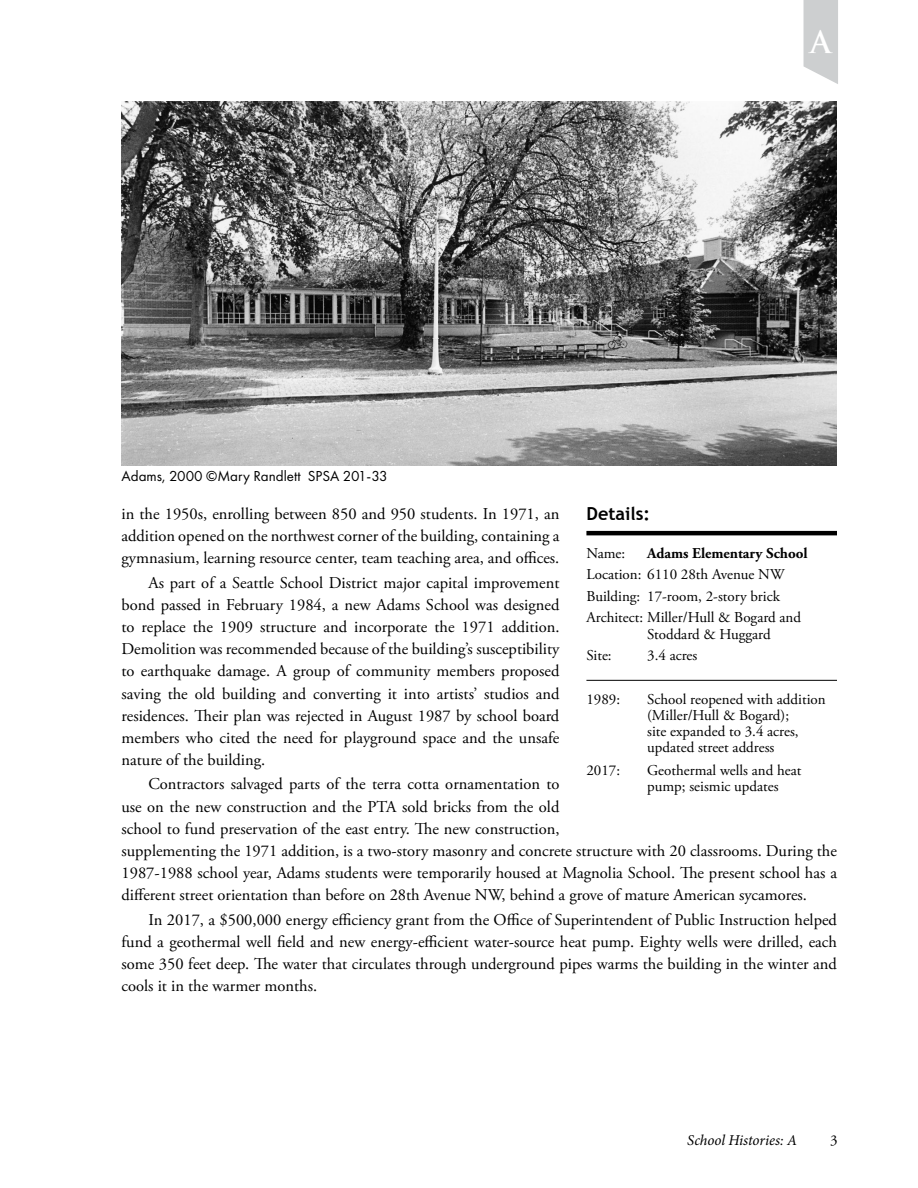
<style>
.page{position:relative;width:918px;height:1188px;background:#fff}
.page>*{position:absolute;margin:0;border:0;box-sizing:border-box;transform-origin:0 0}
.t1{font:600 30px "Trajan Pro 3";color:#fff}
.t2{font:700 18px "Trebuchet MS";color:#000}
.t3{font:16.5px/22.2px "Adobe Garamond Pro";color:#000;text-align:justify}
.t4{font:15px/16.2px "Adobe Garamond Pro";color:#000}
.t5{font:15px "Futura PT";color:#000}
.t6{font:700 15px "Adobe Garamond Pro";color:#000}
.t7{font:italic 15px "Minion Pro";letter-spacing:-.01em;color:#000}
</style>
<div class="page">
<svg style="left:804px;top:0;width:34px;height:84px;background:#d2d3d4"></svg>
<img style="left:122px;top:101px;width:715px;height:364px">
<hr style="left:586px;top:680px;width:251px;height:1px;background:#000">
<hr style="left:586px;top:531px;width:251px;height:4px;background:#000">
<p class="t5" style="left:122px;top:467px;width:268px">Adams, 2000 ©Mary Randlett SPSA 201-33</p>
<h1 class="t1" style="left:810px;top:21px;width:22px">A</h1>
<h2 class="t2" style="left:586px;top:503px;width:65px">Details:</h2>
<p class="t4" style="left:586px;top:546px;width:40px">Name:</p>
<p class="t6" style="left:647px;top:545px;width:162px">Adams Elementary School</p>
<p class="t4" style="left:586px;top:567px;width:200px">Location: 6110 28th Avenue NW</p>
<p class="t4" style="left:586px;top:588px;width:55px">Building:</p>
<p class="t4" style="left:647px;top:588px;width:134px">17-room, 2-story brick</p>
<p class="t4" style="left:586px;top:609px;width:216px">Architect: Miller/Hull &amp; Bogard and</p>
<p class="t4" style="left:647px;top:627px;width:125px">Stoddard &amp; Huggard</p>
<p class="t4" style="left:586px;top:648px;width:27px">Site:</p>
<p class="t4" style="left:647px;top:648px;width:52px">3.4 acres</p>
<p class="t4" style="left:586px;top:691px;width:35px">1989:</p>
<p class="t4" style="left:647px;top:691px;width:180px">School reopened with addition (Miller/Hull &amp; Bogard);<br>site expanded to 3.4 acres, updated street address</p>
<p class="t4" style="left:586px;top:763px;width:35px">2017:</p>
<p class="t4" style="left:647px;top:763px;width:156px">Geothermal wells and heat pump; seismic updates</p>
<p class="t3" style="left:122px;top:503px;width:439px">in the 1950s, enrolling between 850 and 950 students. In 1971, an addition opened on the northwest corner of the building, containing a gymnasium, learning resource center, team teaching area, and offices.</p>
<p class="t3" style="left:122px;top:572px;width:440px;text-indent:27px">As part of a Seattle School District major capital improvement bond passed in February 1984, a new Adams School was designed to replace the 1909 structure and incorporate the 1971 addition.<br>Demolition was recommended because of the building’s susceptibility to earthquake damage. A group of community members proposed saving the old building and converting it into artists’ studios and residences. Their plan was rejected in August 1987 by school board members who cited the need for playground space and the unsafe nature of the building.</p>
<p class="t3" style="left:122px;top:774px;width:717px;text-align:left;text-indent:27px">Contractors salvaged parts of the terra cotta ornamentation to<br>use on the new construction and the PTA sold bricks from the old<br>school to fund preservation of the east entry. The new construction,<br>supplementing the 1971 addition, is a two-story masonry and concrete structure with 20 classrooms. During the 1987-1988 school year, Adams students were temporarily housed at Magnolia School. The present school has a different street orientation than before on 28th Avenue NW, behind a grove of mature American sycamores.</p>
<p class="t3" style="left:122px;top:909px;width:717px;text-indent:27px">In 2017, a $500,000 energy efficiency grant from the Office of Superintendent of Public Instruction helped fund a geothermal well field and new energy-efficient water-source heat pump. Eighty wells were drilled, each some 350 feet deep. The water that circulates through underground pipes warms the building in the winter and cools it in the warmer months.</p>
<p class="t7" style="left:687px;top:1130px;width:111px">School Histories: A</p>
<p class="t4" style="left:830px;top:1133px;width:9px">3</p>
</div>
